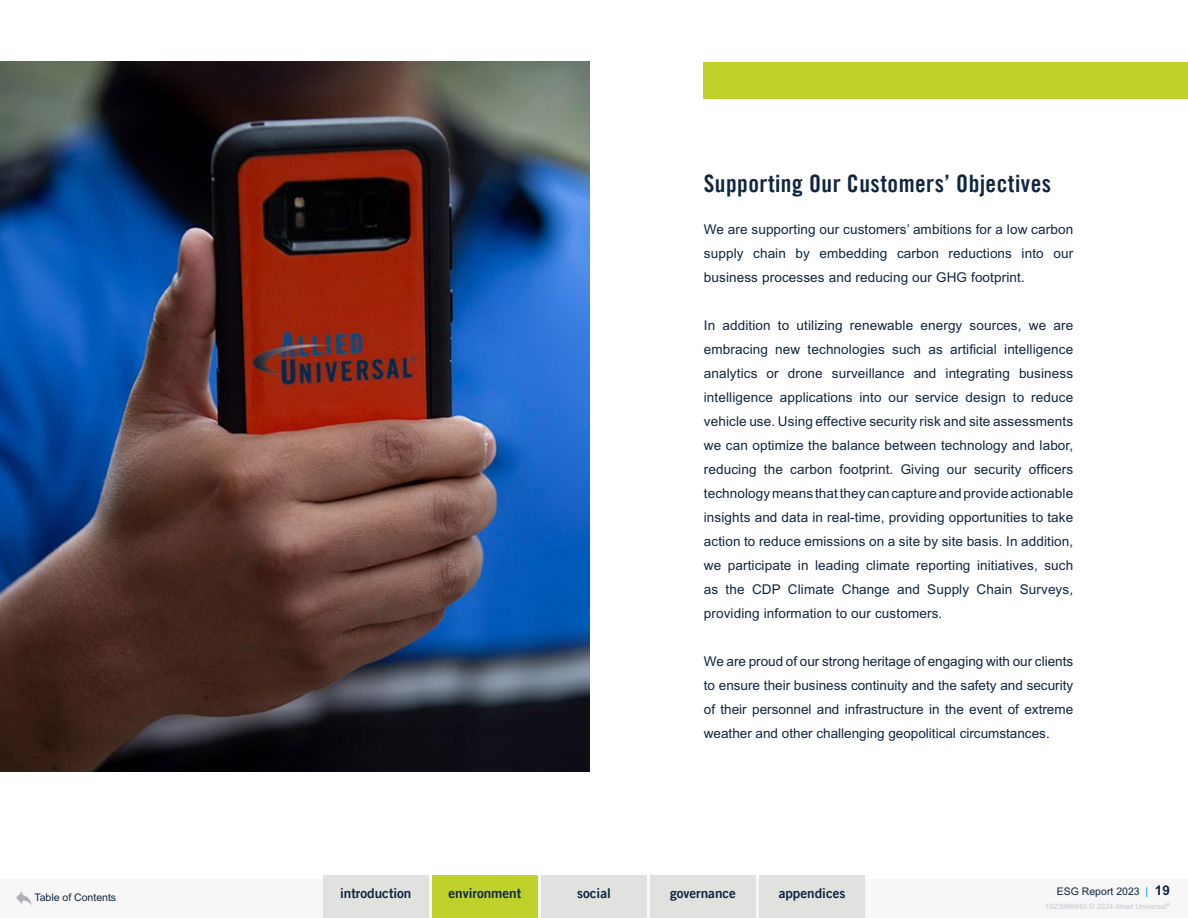
<style>
.page{position:relative;width:1188px;height:918px;background:#fff}
.page>*{position:absolute;margin:0;border:0;box-sizing:border-box;transform-origin:0 0}
.t1{font:24px "Trade Gothic LT Pro Bd Cn 20";letter-spacing:.02em;color:#10253f}
.t2{font:13.5px/24px "Arial MT Std";letter-spacing:.01em;color:#10253f;text-align:justify}
.t3{font:13.5px "Trade Gothic LT Pro Bd 2";color:#10253f}
.t4{font:10.5px "Arial MT Std";color:#10253f}
.t5{font:7.5px "Arial MT Std";color:#c3c8cf}
.s1{color:#008ccc}
.s2{font-weight:700;font-size:13.5px}
</style>
<div class="page">
<div style="left:0;top:879px;width:1188px;height:39px;background:#f7f7f7"></div>
<svg style="left:16px;top:891px;width:16px;height:14px"></svg>
<div style="left:704px;top:62px;width:484px;height:36px;background:#bfd22b"></div>
<img style="left:0;top:62px;width:589px;height:709px">
<div style="left:323px;top:875px;width:106px;height:43px;background:#e0e2e0"></div>
<div style="left:432px;top:875px;width:106px;height:43px;background:#bfd22b"></div>
<div style="left:541px;top:875px;width:106px;height:43px;background:#e0e2e0"></div>
<div style="left:650px;top:875px;width:106px;height:43px;background:#e0e2e0"></div>
<div style="left:759px;top:875px;width:106px;height:43px;background:#e0e2e0"></div>
<p class="t4" style="left:34px;top:891px;width:83px">Table of Contents</p>
<h1 class="t1" style="left:704px;top:169px;width:349px">Supporting Our Customers’ Objectives</h1>
<p class="t2" style="left:704px;top:217px;width:371px">We are supporting our customers’ ambitions for a low carbon supply chain by embedding carbon reductions into our business processes and reducing our GHG footprint.</p>
<p class="t2" style="left:704px;top:313px;width:371px">In addition to utilizing renewable energy sources, we are embracing new technologies such as artificial intelligence analytics or drone surveillance and integrating business intelligence applications into our service design to reduce vehicle use. Using effective security risk and site assessments we can optimize the balance between technology and labor, reducing the carbon footprint. Giving our security officers technology means that they can capture and provide actionable insights and data in real-time, providing opportunities to take action to reduce emissions on a site by site basis. In addition, we participate in leading climate reporting initiatives, such as the CDP Climate Change and Supply Chain Surveys, providing information to our customers.</p>
<p class="t2" style="left:704px;top:649px;width:371px">We are proud of our strong heritage of engaging with our clients to ensure their business continuity and the safety and security of their personnel and infrastructure in the event of extreme weather and other challenging geopolitical circumstances.</p>
<p class="t3" style="left:340px;top:885px;width:73px">introduction</p>
<p class="t3" style="left:449px;top:885px;width:74px">environment</p>
<p class="t3" style="left:577px;top:885px;width:35px">social</p>
<p class="t3" style="left:670px;top:885px;width:68px">governance</p>
<p class="t3" style="left:779px;top:885px;width:68px">appendices</p>
<p class="t4" style="left:1057px;top:885px;width:115px">ESG Report 2023 <span class="s1">|</span> <span class="s2">19</span></p>
<p class="t5" style="left:1045px;top:902px;width:126px">1023999840 © 2024 Allied Universal<sup>®</sup></p>
</div>
